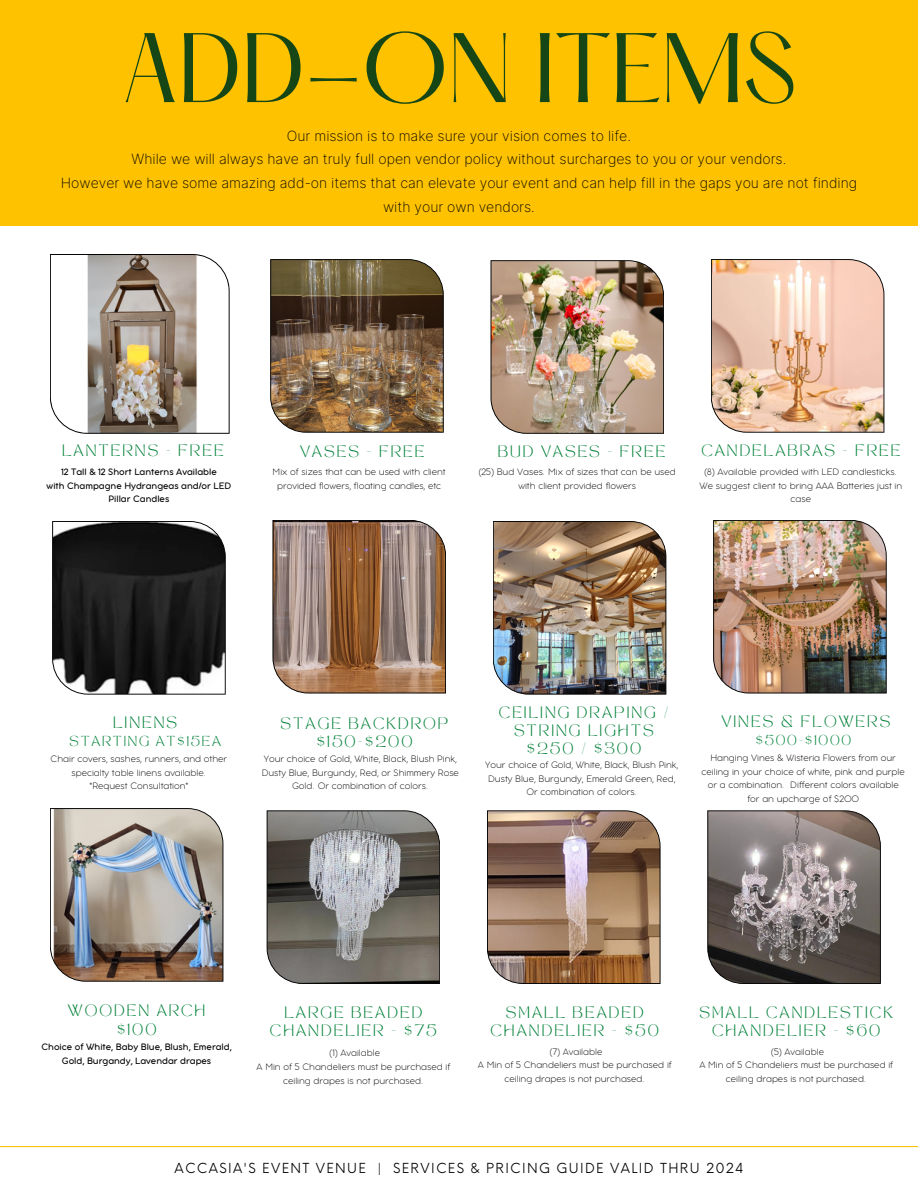
<style>
.page{position:relative;width:918px;height:1188px;background:#fff}
.page>*{position:absolute;margin:0;border:0;box-sizing:border-box;transform-origin:0 0}
.t1{font:86.25px "Hatton";letter-spacing:-.015em;color:#164616}
.t2{font:200 14.1px/23.7px "Inter";color:#000;text-align:center}
.t3{font:13.5px "Neue Einstellung";letter-spacing:.1em;color:#000}
.t4{font:11.55px/18.3px "TAN MONCHERI Regular";letter-spacing:.175em;color:#008037;text-align:center}
.t5{font:300 expanded 10.05px/13.5px "Aristotelica Pro Tx";color:#000;text-align:center}
.t6{font:10.05px/13.5px "Aristotelica Pro Tx";color:#000;text-align:center}
.t7{font:10.05px "TAN MONCHERI Regular";letter-spacing:.175em;color:#008037}
</style>
<div class="page">
<div style="left:0;top:0;width:918px;height:225px;background:#fec200"></div>
<hr style="left:0;top:1146px;width:918px;height:1px;background:#fec200">
<svg style="left:50px;top:254px;width:180px;height:180px"></svg>
<img style="left:50px;top:808px;width:173px;height:174px">
<img style="left:270px;top:259px;width:174px;height:174px">
<img style="left:491px;top:260px;width:173px;height:174px">
<img style="left:711px;top:259px;width:173px;height:174px">
<svg style="left:52px;top:521px;width:174px;height:174px;background:#2f2f2f"></svg>
<svg style="left:272px;top:520px;width:174px;height:174px;background:#9a7a66"></svg>
<img style="left:493px;top:521px;width:173px;height:174px">
<img style="left:713px;top:520px;width:174px;height:174px">
<svg style="left:267px;top:810px;width:173px;height:174px;background:#7d7b77"></svg>
<img style="left:487px;top:810px;width:174px;height:174px">
<svg style="left:707px;top:810px;width:174px;height:174px;background:#7b7371"></svg>
<p class="t1" style="left:121px;top:28px;width:677px">ADD-ON ITEMS</p>
<p class="t2" style="left:132px;top:124px;width:656px">Our mission is to make sure your vision comes to life.<br>While we will always have an truly full open vendor policy without surcharges to you or your vendors.</p>
<h4 class="t2" style="left:61px;top:171px;width:798px">However we have some amazing add-on items that can elevate your event and can help fill in the gaps you are not finding with your own vendors.</h4>
<p class="t4" style="left:62px;top:443px;width:163px">LANTERNS - FREE</p>
<h4 class="t6" style="left:61px;top:466px;width:157px">12 Tall &amp; 12 Short Lanterns Available</h4>
<p class="t6" style="left:47px;top:480px;width:186px">with Champagne Hydrangeas and/or LED<br>Pillar Candles</p>
<p class="t4" style="left:300px;top:444px;width:126px">VASES - FREE</p>
<p class="t4" style="left:498px;top:444px;width:169px">BUD VASES - FREE</p>
<p class="t5" style="left:273px;top:466px;width:175px">Mix of sizes that can be used with client provided flowers, floating candles, etc</p>
<p class="t5" style="left:479px;top:466px;width:199px">(25) Bud Vases. Mix of sizes that can be used with client provided flowers</p>
<h4 class="t4" style="left:701px;top:443px;width:201px">CANDELABRAS - FREE</h4>
<p class="t5" style="left:700px;top:466px;width:204px">(8) Available provided with LED candlesticks.<br>We suggest client to bring AAA Batteries just in case</p>
<p class="t4" style="left:113px;top:715px;width:66px">LINENS</p>
<p class="t7" style="left:70px;top:736px;width:153px">STARTING AT$15EA</p>
<p class="t5" style="left:51px;top:753px;width:178px">Chair covers, sashes, runners, and other specialty table linens available.</p>
<h4 class="t5" style="left:89px;top:780px;width:100px">*Request Consultation*</h4>
<h4 class="t4" style="left:281px;top:716px;width:169px">STAGE BACKDROP $150-$200</h4>
<p class="t4" style="left:499px;top:705px;width:171px">CEILING DRAPING /<br>STRING LIGHTS $250 / $300</p>
<p class="t5" style="left:262px;top:753px;width:199px">Your choice of Gold, White, Black, Blush Pink,<br>Dusty Blue, Burgundy, Red, or Shimmery Rose<br>Gold. Or combination of colors.</p>
<p class="t5" style="left:485px;top:759px;width:195px;text-align:left">Your choice of Gold, White, Black, Blush Pink,<br>Dusty Blue, Burgundy, Emerald Green, Red,</p>
<p class="t5" style="left:526px;top:786px;width:112px">Or combination of colors.</p>
<h4 class="t4" style="left:722px;top:714px;width:170px">VINES &amp; FLOWERS</h4>
<h4 class="t7" style="left:755px;top:734px;width:97px">$500-$1000</h4>
<p class="t5" style="left:702px;top:752px;width:205px">Hanging Vines &amp; Wisteria Flowers from our ceiling in your choice of white, pink and purple or a combination. Different colors available for an upcharge of $200</p>
<p class="t4" style="left:68px;top:1003px;width:139px">WOODEN ARCH $100</p>
<h4 class="t6" style="left:42px;top:1041px;width:192px">Choice of White, Baby Blue, Blush, Emerald,<br>Gold, Burgandy, Lavendar drapes</h4>
<p class="t4" style="left:270px;top:1005px;width:168px">LARGE BEADED<br>CHANDELIER - $75</p>
<p class="t4" style="left:491px;top:1005px;width:170px">SMALL BEADED<br>CHANDELIER - $50</p>
<h4 class="t4" style="left:699px;top:1005px;width:195px">SMALL CANDLESTICK<br>CHANDELIER - $60</h4>
<p class="t5" style="left:330px;top:1047px;width:52px">(1) Available</p>
<p class="t5" style="left:257px;top:1060px;width:195px;line-height:14px">A Min of 5 Chandeliers must be purchased if ceiling drapes is not purchased.</p>
<h4 class="t5" style="left:550px;top:1046px;width:54px">(7) Available</h4>
<p class="t5" style="left:478px;top:1059px;width:195px">A Min of 5 Chandeliers must be purchased if ceiling drapes is not purchased.</p>
<p class="t5" style="left:771px;top:1046px;width:54px">(5) Available</p>
<h2 class="t5" style="left:699px;top:1059px;width:195px">A Min of 5 Chandeliers must be purchased if ceiling drapes is not purchased.</h2>
<p class="t3" style="left:174px;top:1156px;width:571px">ACCASIA'S EVENT VENUE | SERVICES &amp; PRICING GUIDE VALID THRU 2024</p>
</div>
